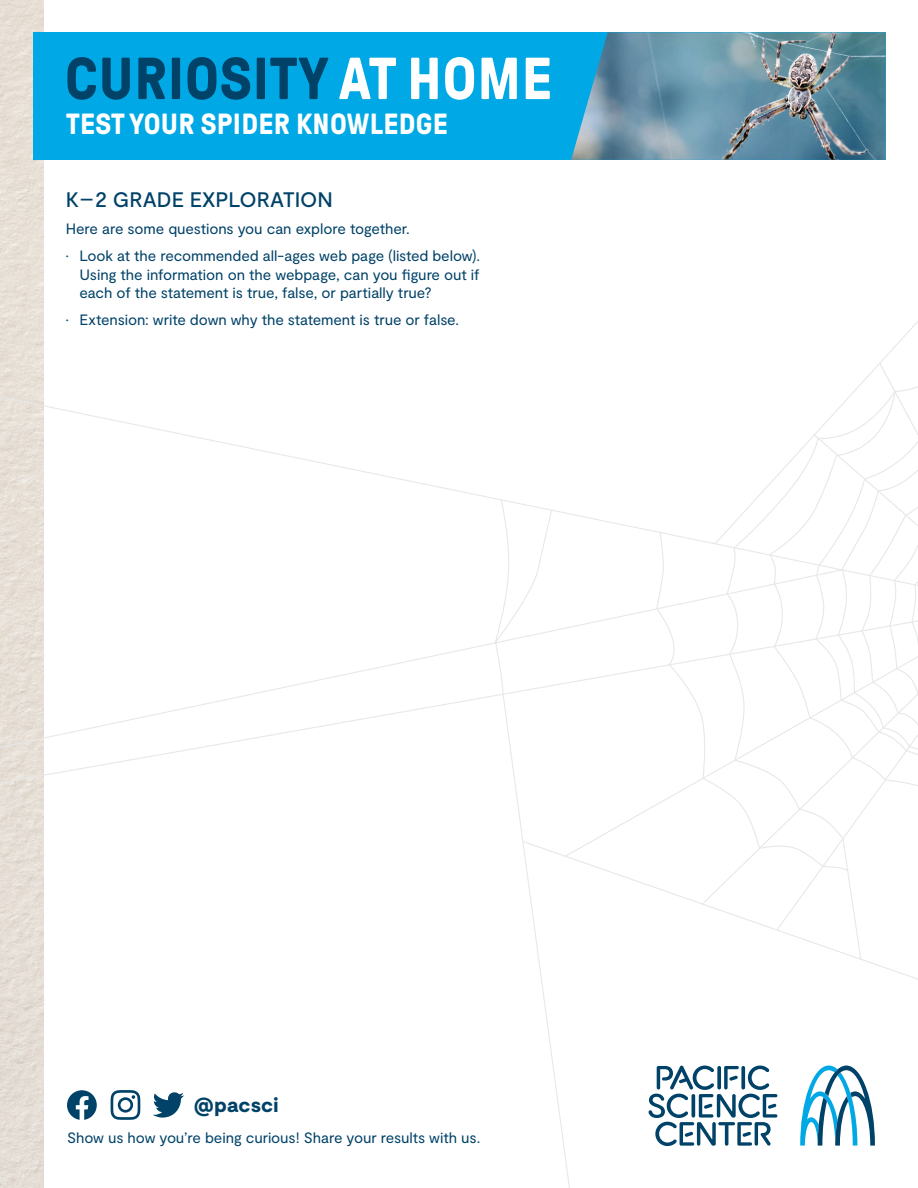
<style>
.page{position:relative;width:918px;height:1188px;background:#fff}
.page>*{position:absolute;margin:0;border:0;box-sizing:border-box;transform-origin:0 0}
.t1{font:700 59.1px "GT Pressura";letter-spacing:.01em;color:#004268}
.t2{font:700 29.1px "GT Pressura";letter-spacing:.01em;color:#fff}
.t3{font:500 21px "Moderat";color:#004268}
.t4{font:900 20.4px "Moderat";letter-spacing:.01em;color:#004268}
.t5{font:15px/18.8px "Moderat";letter-spacing:-.005em;color:#004268;text-align:justify}
.s1{color:#fff}
</style>
<div class="page">
<img style="left:0;top:0;width:44px;height:1188px">
<svg style="left:0;top:759px;width:137px;height:30px"></svg>
<svg style="left:0;top:388px;width:656px;height:180px"></svg>
<svg style="left:0;top:568px;width:656px;height:191px"></svg>
<svg style="left:813px;top:362px;width:105px;height:91px"></svg>
<svg style="left:768px;top:453px;width:150px;height:368px"></svg>
<svg style="left:656px;top:531px;width:193px;height:309px"></svg>
<svg style="left:494px;top:499px;width:77px;height:689px"></svg>
<svg style="left:522px;top:840px;width:396px;height:157px"></svg>
<svg style="left:800px;top:1066px;width:75px;height:80px"></svg>
<svg style="left:648px;top:1065px;width:129px;height:81px"></svg>
<svg style="left:153px;top:1092px;width:31px;height:26px"></svg>
<svg style="left:111px;top:1090px;width:29px;height:30px"></svg>
<svg style="left:67px;top:1090px;width:30px;height:30px"></svg>
<div style="left:33px;top:32px;width:853px;height:128px;background:#00a8e5"></div>
<img style="left:571px;top:32px;width:315px;height:128px">
<h1 class="t1" style="left:65px;top:47px;width:489px">CURIOSITY <span class="s1">AT HOME</span></h1>
<h2 class="t2" style="left:66px;top:108px;width:383px">TEST YOUR SPIDER KNOWLEDGE</h2>
<h3 class="t3" style="left:66px;top:187px;width:269px">K–2 GRADE EXPLORATION</h3>
<p class="t5" style="left:66px;top:220px;width:346px">Here are some questions you can explore together.</p>
<p class="t5" style="left:79px;top:247px;width:402px;text-indent:-14px">• Look at the recommended all-ages web page (listed below).<br>Using the information on the webpage, can you figure out if each of the statement is true, false, or partially true?</p>
<p class="t5" style="left:66px;top:311px;width:395px">• Extension: write down why the statement is true or false.</p>
<h3 class="t4" style="left:194px;top:1093px;width:86px">@pacsci</h3>
<p class="t5" style="left:67px;top:1129px;width:415px">Show us how you’re being curious! Share your results with us.</p>
</div>
